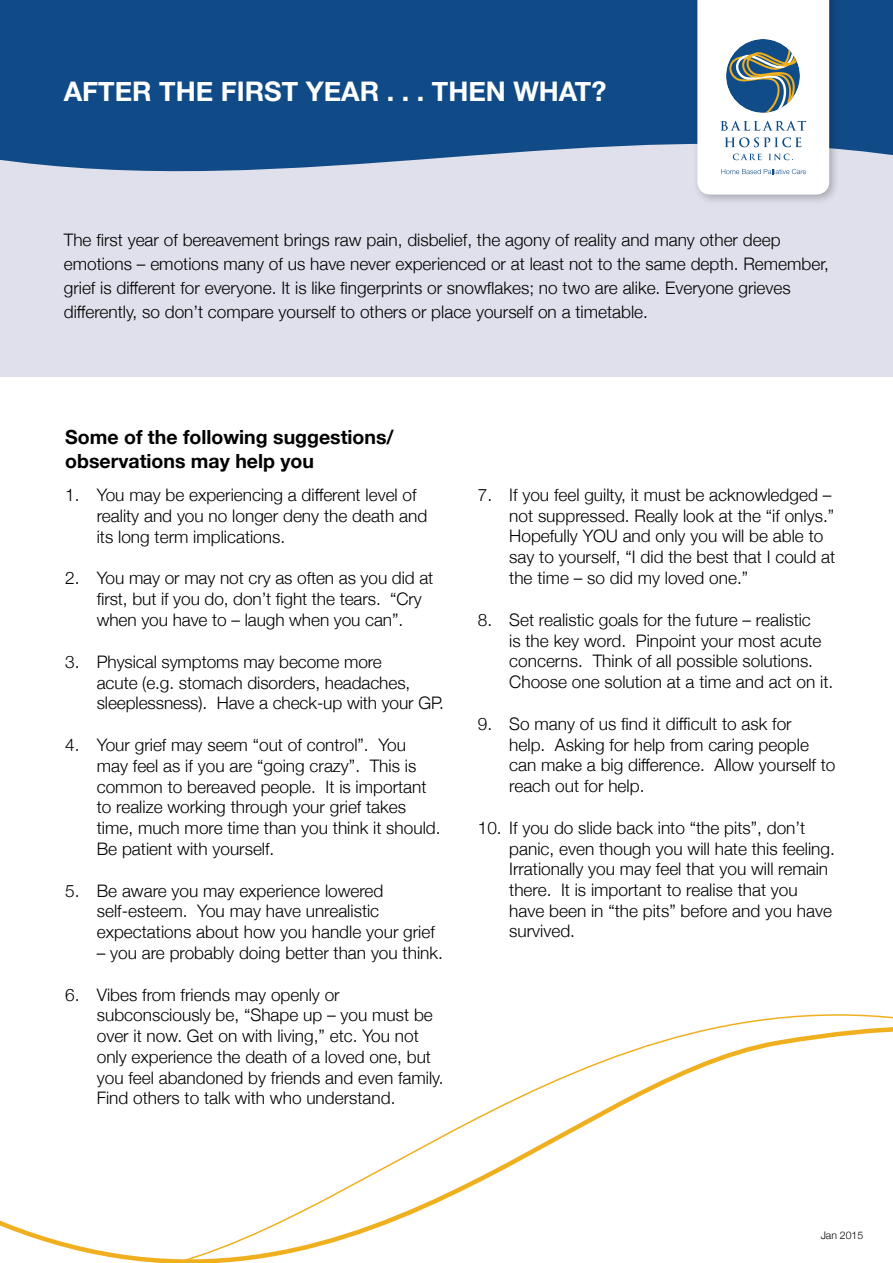
<style>
.page{position:relative;width:893px;height:1263px;background:#fff}
.page>*{position:absolute;margin:0;border:0;box-sizing:border-box;transform-origin:0 0}
.t1{font:700 27px "Helvetica Neue";color:#fff}
.t2{font:700 19.5px/23.4px "Helvetica Neue";color:#000}
.t3{font:300 17.25px/20.7px "Helvetica Neue";color:#000}
.t4{font:300 10.5px "Helvetica Neue";color:#000}
</style>
<div class="page">
<div style="left:0;top:108px;width:893px;height:269px;background:#dfe0eb"></div>
<svg style="left:0;top:0;width:893px;height:172px;background:#1e558d"></svg>
<svg style="left:0;top:1014px;width:893px;height:249px"></svg>
<div style="left:692px;top:0;width:149px;height:206px;background:#000;opacity:.25"></div>
<svg style="left:697px;top:0;width:132px;height:195px"></svg>
<h1 class="t1" style="left:64px;top:70px;width:544px">AFTER THE FIRST YEAR . . . THEN WHAT?</h1>
<p class="t3" style="left:64px;top:227px;width:767px;line-height:24px">The first year of bereavement brings raw pain, disbelief, the agony of reality and many other deep emotions – emotions many of us have never experienced or at least not to the same depth. Remember, grief is different for everyone. It is like fingerprints or snowflakes; no two are alike. Everyone grieves differently, so don’t compare yourself to others or place yourself on a timetable.</p>
<p class="t2" style="left:65px;top:426px;width:330px">Some of the following suggestions/ observations may help you</p>
<p class="t3" style="left:97px;top:483px;width:332px;text-indent:-31px">1. You may be experiencing a different level of reality and you no longer deny the death and its long term implications.</p>
<p class="t3" style="left:97px;top:567px;width:338px;text-indent:-31px">2. You may or may not cry as often as you did at first, but if you do, don’t fight the tears. “Cry when you have to – laugh when you can”.</p>
<p class="t3" style="left:97px;top:650px;width:349px;text-indent:-31px">3. Physical symptoms may become more<br>acute (e.g. stomach disorders, headaches, sleeplessness). Have a check-up with your GP.</p>
<p class="t3" style="left:97px;top:733px;width:345px;text-indent:-31px">4. Your grief may seem “out of control”. You may feel as if you are “going crazy”. This is common to bereaved people. It is important to realize working through your grief takes time, much more time than you think it should.<br>Be patient with yourself.</p>
<p class="t3" style="left:97px;top:879px;width:340px;text-indent:-31px">5. Be aware you may experience lowered self-esteem. You may have unrealistic expectations about how you handle your grief</p>
<p class="t3" style="left:97px;top:941px;width:348px">– you are probably doing better than you think.</p>
<p class="t3" style="left:97px;top:983px;width:348px;text-indent:-31px">6. Vibes from friends may openly or subconsciously be, “Shape up – you must be over it now. Get on with living,” etc. You not only experience the death of a loved one, but you feel abandoned by friends and even family.<br>Find others to talk with who understand.</p>
<p class="t3" style="left:509px;top:483px;width:327px;text-indent:-31px">7. If you feel guilty, it must be acknowledged – not suppressed. Really look at the “if onlys.” Hopefully YOU and only you will be able to say to yourself, “I did the best that I could at the time – so did my loved one.”</p>
<p class="t3" style="left:509px;top:608px;width:326px;text-indent:-31px">8. Set realistic goals for the future – realistic<br>is the key word. Pinpoint your most acute concerns. Think of all possible solutions.<br>Choose one solution at a time and act on it.</p>
<p class="t3" style="left:509px;top:712px;width:328px;text-indent:-31px">9. So many of us find it difficult to ask for<br>help. Asking for help from caring people can make a big difference. Allow yourself to reach out for help.</p>
<p class="t3" style="left:509px;top:816px;width:327px;text-indent:-31px">10. If you do slide back into “the pits”, don’t panic, even though you will hate this feeling.<br>Irrationally you may feel that you will remain there. It is important to realise that you have been in “the pits” before and you have survived.</p>
<p class="t4" style="left:821px;top:1227px;width:44px">Jan 2015</p>
</div>
